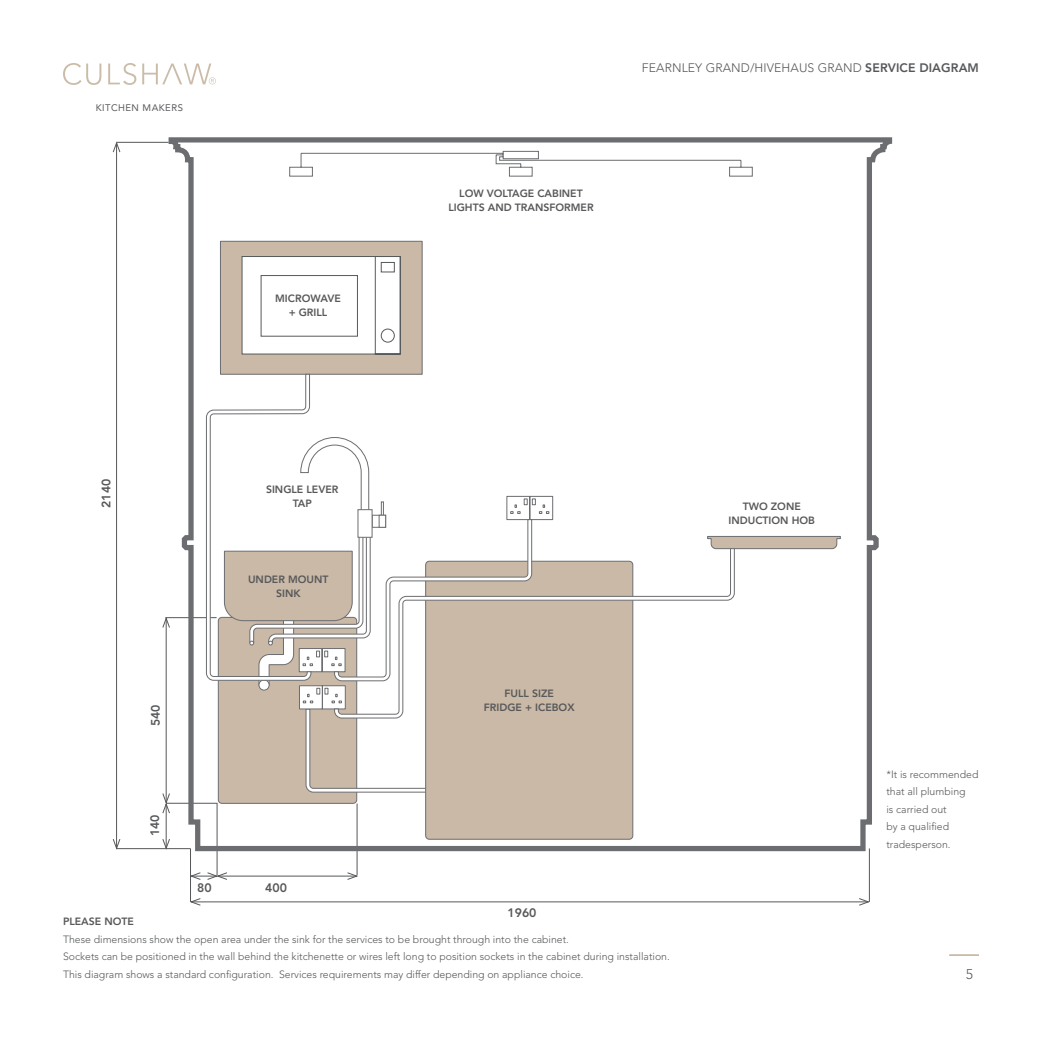
<style>
.page{position:relative;width:1042px;height:1042px;background:#fff}
.page>*{position:absolute;margin:0;border:0;box-sizing:border-box;transform-origin:0 0}
.t1{font:300 14px "Avenir LT Std";color:#57585a}
.t2{font:300 12.25px "Avenir LT Std";letter-spacing:.01em;color:#57585a}
.t3{font:800 12.25px "Avenir LT Std";color:#57585a}
.t4{font:300 10.5px/17.5px "Avenir LT Std";color:#57585a}
.t5{font:800 10.5px/14px "Avenir LT Std";color:#57585a;text-align:center}
.t6{font:9.45px "Avenir LT Std";letter-spacing:.05em;color:#57585a}
.s1{font-weight:800}
</style>
<div class="page">
<hr style="left:949px;top:954px;width:30px;height:2px;background:#cab9a6">
<svg style="left:63px;top:63px;width:38px;height:22px"></svg>
<svg style="left:108px;top:63px;width:28px;height:22px"></svg>
<svg style="left:142px;top:64px;width:74px;height:20px"></svg>
<hr style="left:191px;top:901px;width:677px;height:1px;background:#57585a">
<svg style="left:190px;top:898px;width:11px;height:7px"></svg>
<svg style="left:859px;top:898px;width:10px;height:7px"></svg>
<svg style="left:162px;top:618px;width:4px;height:10px"></svg>
<svg style="left:162px;top:838px;width:4px;height:10px"></svg>
<svg style="left:162px;top:793px;width:4px;height:20px"></svg>
<hr style="left:218px;top:876px;width:139px;height:1px;background:#57585a">
<svg style="left:347px;top:872px;width:11px;height:8px"></svg>
<svg style="left:191px;top:872px;width:36px;height:8px"></svg>
<hr style="left:357px;top:803px;width:1px;height:72px;background:#57585a">
<hr style="left:190px;top:848px;width:1px;height:54px;background:#57585a">
<hr style="left:117px;top:848px;width:73px;height:1px;background:#57585a">
<hr style="left:165px;top:617px;width:52px;height:1px;background:#57585a">
<hr style="left:869px;top:848px;width:1px;height:54px;background:#57585a">
<hr style="left:217px;top:803px;width:1px;height:72px;background:#57585a">
<svg style="left:166px;top:137px;width:727px;height:717px"></svg>
<svg style="left:299px;top:496px;width:254px;height:213px"></svg>
<div style="left:259px;top:680px;width:10px;height:10px;background:#fff;border-radius:50%"></div>
<div style="left:259px;top:680px;width:10px;height:10px;border:1px solid #6c6d70;border-radius:50%"></div>
<svg style="left:334px;top:548px;width:400px;height:170px"></svg>
<svg style="left:707px;top:536px;width:134px;height:13px;background:#beb1a2"></svg>
<svg style="left:206px;top:374px;width:326px;height:311px"></svg>
<svg style="left:289px;top:151px;width:464px;height:26px"></svg>
<hr style="left:116px;top:143px;width:1px;height:705px;background:#57585a">
<svg style="left:113px;top:838px;width:7px;height:11px"></svg>
<svg style="left:113px;top:142px;width:7px;height:11px"></svg>
<hr style="left:117px;top:142px;width:52px;height:1px;background:#57585a">
<p class="t6" style="left:96px;top:103px;width:89px">KITCHEN MAKERS</p>
<p class="t5" style="left:275px;top:291px;width:67px">MICROWAVE</p>
<p class="t5" style="left:289px;top:305px;width:40px">+ GRILL</p>
<p class="t3" style="left:99px;top:508px;width:31px;rotate:-90deg">2140</p>
<p class="t5" style="left:266px;top:482px;width:74px">SINGLE LEVER<br>TAP</p>
<p class="t5" style="left:248px;top:572px;width:82px">UNDER MOUNT</p>
<p class="t5" style="left:276px;top:586px;width:26px">SINK</p>
<p class="t3" style="left:148px;top:726px;width:23px;rotate:-90deg">540</p>
<p class="t3" style="left:148px;top:836px;width:23px;rotate:-90deg">140</p>
<p class="t3" style="left:197px;top:880px;width:16px">80</p>
<p class="t3" style="left:265px;top:880px;width:23px">400</p>
<p class="t5" style="left:459px;top:186px;width:125px">LOW VOLTAGE CABINET</p>
<p class="t5" style="left:448px;top:200px;width:147px">LIGHTS AND TRANSFORMER</p>
<p class="t2" style="left:642px;top:61px;width:338px">FEARNLEY GRAND/HIVEHAUS GRAND <span class="s1">SERVICE DIAGRAM</span></p>
<p class="t5" style="left:484px;top:686px;width:92px">FULL SIZE<br>FRIDGE + ICEBOX</p>
<p class="t5" style="left:743px;top:499px;width:60px">TWO ZONE</p>
<p class="t5" style="left:728px;top:513px;width:88px">INDUCTION HOB</p>
<p class="t4" style="left:886px;top:765px;width:94px">*It is recommended that all plumbing<br>is carried out<br>by a qualified tradesperson.</p>
<p class="t3" style="left:507px;top:906px;width:31px">1960</p>
<p class="t5" style="left:63px;top:915px;width:72px">PLEASE NOTE</p>
<p class="t4" style="left:63px;top:930px;width:608px">These dimensions show the open area under the sink for the services to be brought through into the cabinet.<br>Sockets can be positioned in the wall behind the kitchenette or wires left long to position sockets in the cabinet during installation.</p>
<p class="t4" style="left:63px;top:965px;width:522px">This diagram shows a standard configuration. Services requirements may differ depending on appliance choice.</p>
<p class="t1" style="left:965px;top:966px;width:9px">5</p>
</div>
